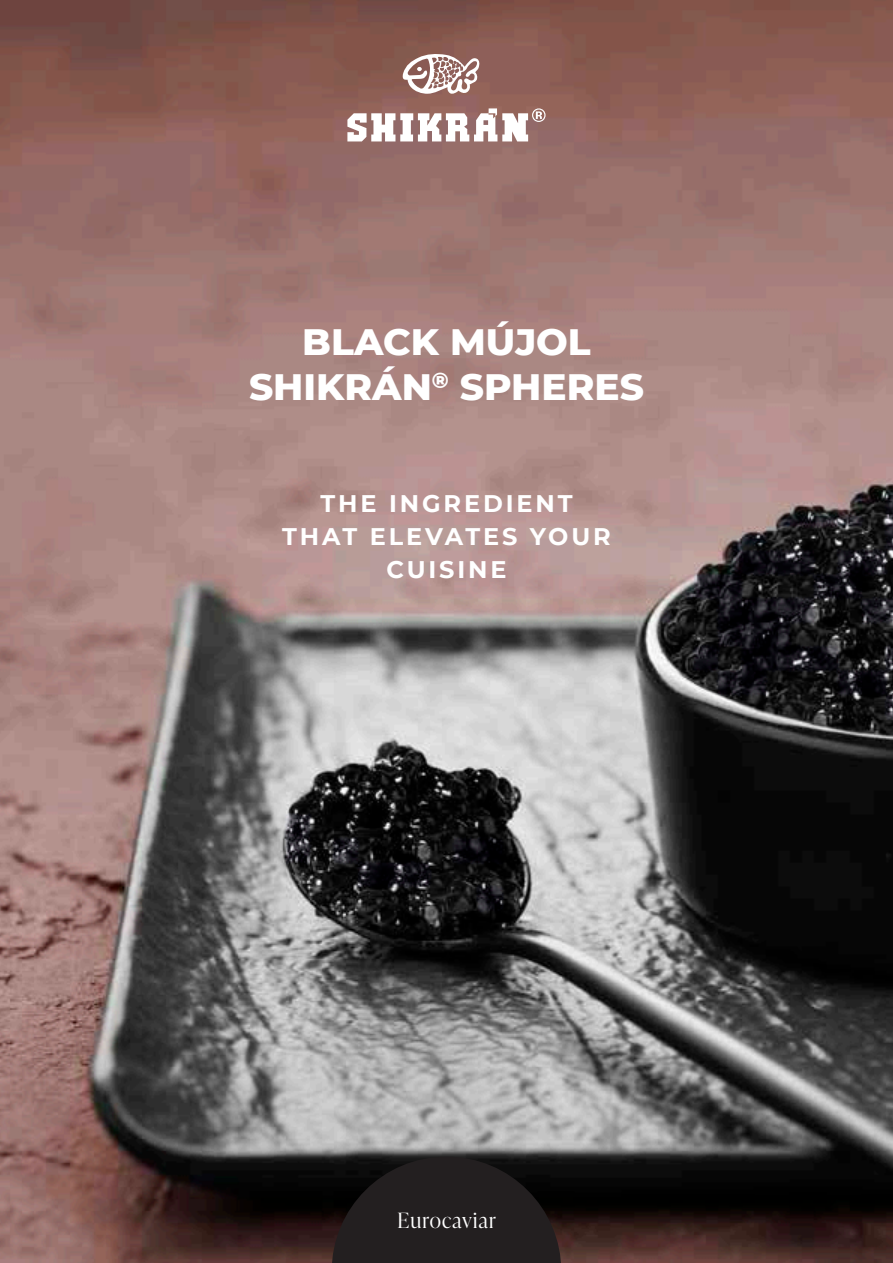
<style>
.page{position:relative;width:893px;height:1263px;background:#fff}
.page>*{position:absolute;margin:0;border:0;box-sizing:border-box;transform-origin:0 0}
.t1{font:800 37.5px/45px "Montserrat";color:#fff;text-align:center}
.t2{font:700 24px/33px "Montserrat";letter-spacing:.12em;color:#fff;text-align:center}
.t3{font:300 21px "Ivy Presto Display";letter-spacing:.055em;color:#fff}
</style>
<div class="page">
<img style="left:0;top:0;width:893px;height:1263px">
<svg style="left:332px;top:1157px;width:229px;height:106px"></svg>
<svg style="left:347px;top:108px;width:199px;height:33px"></svg>
<svg style="left:402px;top:53px;width:78px;height:42px"></svg>
<p class="t1" style="left:249px;top:317px;width:396px">BLACK MÚJOL<br>SHIKRÁN<sup>®</sup> SPHERES</p>
<p class="t2" style="left:282px;top:486px;width:330px">THE INGREDIENT<br>THAT ELEVATES YOUR<br>CUISINE</p>
<p class="t3" style="left:397px;top:1205px;width:100px">Eurocaviar</p>
</div>
